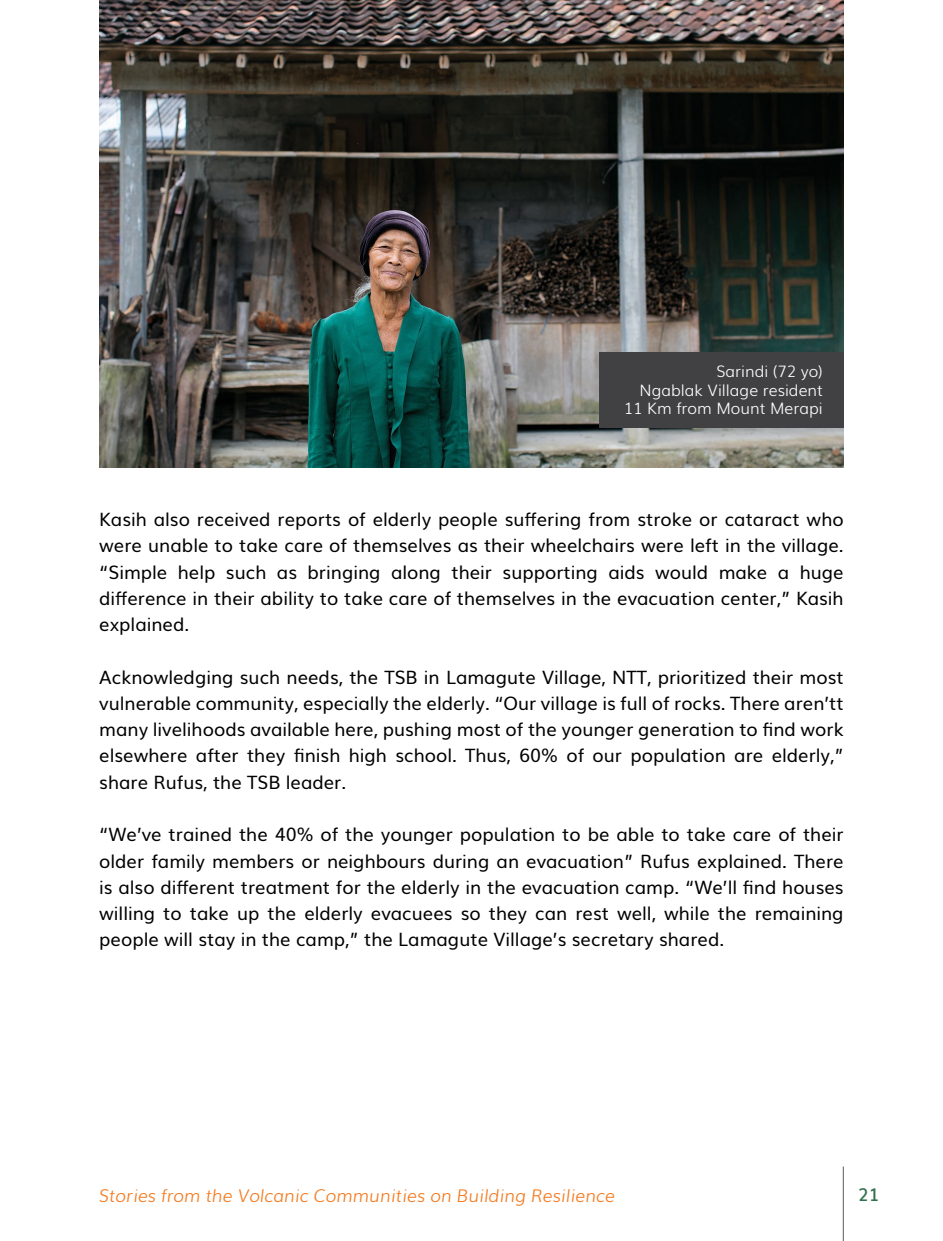
<style>
.page{position:relative;width:943px;height:1241px;background:#fff}
.page>*{position:absolute;margin:0;border:0;box-sizing:border-box;transform-origin:0 0}
.t1{font:18.38px/26.2px "Muli";color:#000;text-align:justify}
.t2{font:italic 300 17.5px "Muli";color:#f47b20}
.t3{font:600 17.5px "Muli";color:#34704e}
.t4{font:300 15.75px/18.9px "Muli";color:#fff;text-align:right}
</style>
<div class="page">
<hr style="left:842px;top:1166px;width:1px;height:74px;background:#58595b">
<img style="left:99px;top:0;width:744px;height:467px">
<div style="left:599px;top:352px;width:244px;height:76px;background:#414042"></div>
<p class="t4" style="left:624px;top:360px;width:200px">Sarindi (72 yo)<br>Ngablak Village resident<br>11 Km from Mount Merapi</p>
<p class="t1" style="left:99px;top:504px;width:746px">Kasih also received reports of elderly people suffering from stroke or cataract who were unable to take care of themselves as their wheelchairs were left in the village. “Simple help such as bringing along their supporting aids would make a huge difference in their ability to take care of themselves in the evacuation center,” Kasih explained.</p>
<p class="t1" style="left:99px;top:662px;width:746px">Acknowledging such needs, the TSB in Lamagute Village, NTT, prioritized their most vulnerable community, especially the elderly. “Our village is full of rocks. There aren’tt many livelihoods available here, pushing most of the younger generation to find work elsewhere after they finish high school. Thus, 60% of our population are elderly,” share Rufus, the TSB leader.</p>
<p class="t1" style="left:99px;top:819px;width:746px">“We’ve trained the 40% of the younger population to be able to take care of their older family members or neighbours during an evacuation” Rufus explained. There is also different treatment for the elderly in the evacuation camp. “We’ll find houses willing to take up the elderly evacuees so they can rest well, while the remaining people will stay in the camp,” the Lamagute Village’s secretary shared.</p>
<p class="t2" style="left:99px;top:1181px;width:517px">Stories from the Volcanic Communities on Building Resilience</p>
<p class="t3" style="left:858px;top:1179px;width:23px">21</p>
</div>
